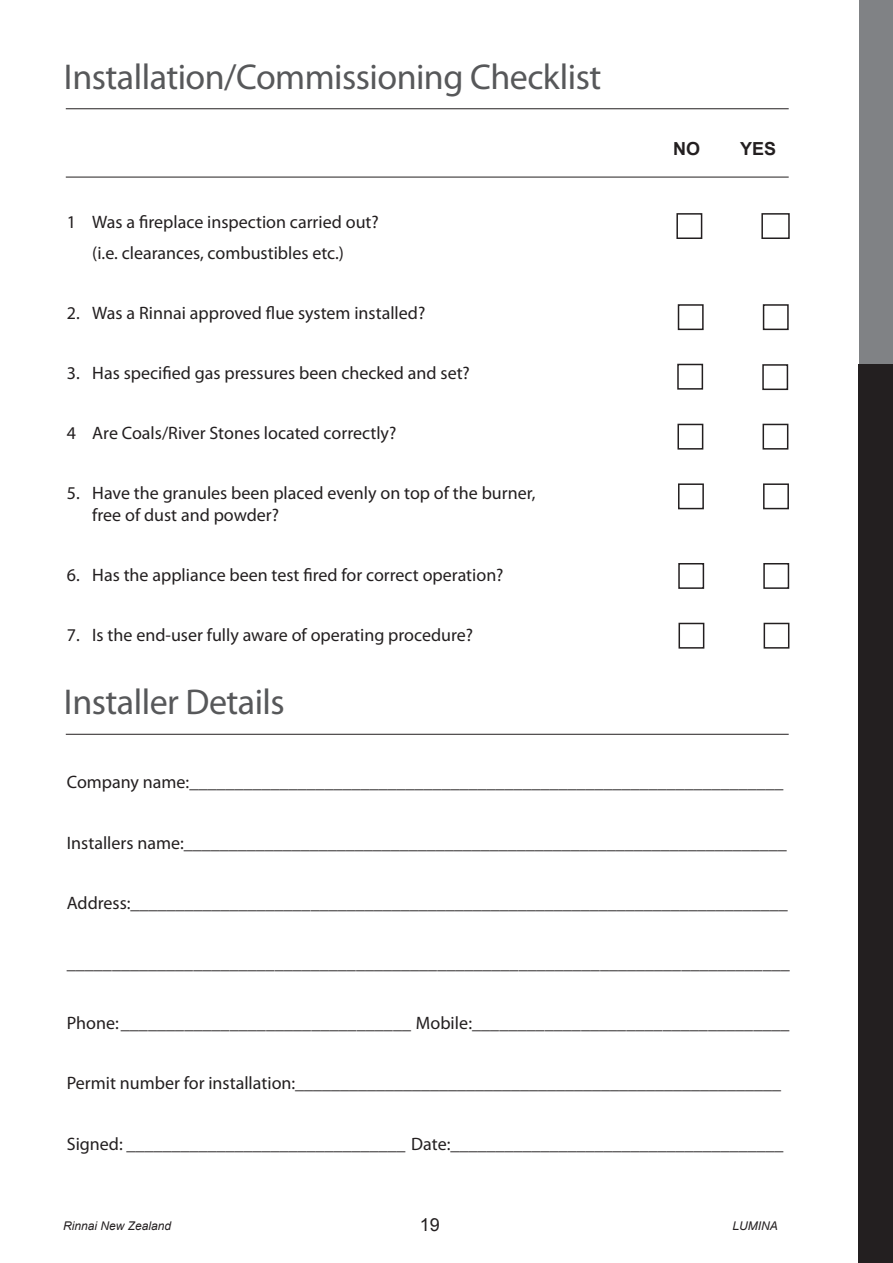
<style>
.page{position:relative;width:893px;height:1263px;background:#fff}
.page>*{position:absolute;margin:0;border:0;box-sizing:border-box;transform-origin:0 0}
.t1{font:36px "Myriad Pro";letter-spacing:-.015em;color:#57585a}
.t2{font:18px/30.2px "Myriad Pro";color:#231f20;text-align:center}
.t3{font:700 18px "Arial";color:#231f20}
.t4{font:18px "Arial";color:#231f20}
.t5{font:italic 12px "Arial";color:#231f20}
</style>
<div class="page">
<div style="left:859px;top:0;width:34px;height:375px;background:#808285"></div>
<div style="left:859px;top:365px;width:34px;height:898px;background:#231f20"></div>
<div style="left:677px;top:364px;width:26px;height:26px;border:2px solid #231f20"></div>
<div style="left:762px;top:364px;width:26px;height:26px;border:2px solid #231f20"></div>
<div style="left:676px;top:213px;width:26px;height:26px;border:2px solid #231f20"></div>
<div style="left:761px;top:213px;width:29px;height:26px;border:2px solid #231f20"></div>
<div style="left:677px;top:424px;width:26px;height:26px;border:2px solid #231f20"></div>
<div style="left:762px;top:424px;width:26px;height:26px;border:2px solid #231f20"></div>
<div style="left:678px;top:304px;width:26px;height:26px;border:2px solid #231f20"></div>
<div style="left:763px;top:304px;width:26px;height:26px;border:2px solid #231f20"></div>
<div style="left:678px;top:483px;width:26px;height:26px;border:2px solid #231f20"></div>
<div style="left:763px;top:483px;width:26px;height:26px;border:2px solid #231f20"></div>
<div style="left:678px;top:563px;width:26px;height:26px;border:2px solid #231f20"></div>
<div style="left:763px;top:563px;width:26px;height:26px;border:2px solid #231f20"></div>
<div style="left:678px;top:623px;width:26px;height:26px;border:2px solid #231f20"></div>
<div style="left:764px;top:623px;width:25px;height:26px;border:2px solid #231f20"></div>
<hr style="left:66px;top:108px;width:723px;height:1px;background:#231f20">
<hr style="left:66px;top:734px;width:723px;height:1px;background:#231f20">
<hr style="left:66px;top:177px;width:723px;height:1px;background:#231f20">
<h1 class="t1" style="left:64px;top:55px;width:539px">Installation/Commissioning Checklist</h1>
<p class="t2" style="left:67px;top:207px;width:314px">1 Was a fireplace inspection carried out? (i.e. clearances, combustibles etc.)</p>
<p class="t2" style="left:67px;top:297px;width:360px">2. Was a Rinnai approved flue system installed?</p>
<p class="t2" style="left:67px;top:358px;width:405px">3. Has specified gas pressures been checked and set?</p>
<p class="t2" style="left:67px;top:418px;width:331px">4 Are Coals/River Stones located correctly?</p>
<p class="t2" style="left:92px;top:482px;width:445px;line-height:21.6px;text-align:left;text-indent:-26px">5. Have the granules been placed evenly on top of the burner, free of dust and powder?</p>
<p class="t2" style="left:67px;top:560px;width:438px">6. Has the appliance been test fired for correct operation?</p>
<p class="t2" style="left:67px;top:620px;width:408px">7. Is the end-user fully aware of operating procedure?</p>
<h1 class="t1" style="left:64px;top:680px;width:222px">Installer Details</h1>
<p class="t3" style="left:673px;top:137px;width:28px">NO</p>
<p class="t3" style="left:740px;top:137px;width:38px">YES</p>
<p class="t2" style="left:67px;top:767px;width:718px">Company name:__________________________________________________________________</p>
<p class="t2" style="left:67px;top:827px;width:722px">Installers name:___________________________________________________________________</p>
<p class="t2" style="left:67px;top:887px;width:722px">Address:_________________________________________________________________________</p>
<p class="t2" style="left:67px;top:948px;width:724px">________________________________________________________________________________</p>
<p class="t2" style="left:67px;top:1008px;width:724px">Phone: ________________________________ Mobile:___________________________________</p>
<p class="t2" style="left:67px;top:1068px;width:716px">Permit number for installation:______________________________________________________</p>
<p class="t2" style="left:67px;top:1128px;width:718px">Signed: _______________________________ Date:_____________________________________</p>
<p class="t5" style="left:63px;top:1218px;width:110px">Rinnai New Zealand</p>
<p class="t4" style="left:420px;top:1212px;width:22px">19</p>
<p class="t5" style="left:732px;top:1218px;width:47px">LUMINA</p>
</div>
